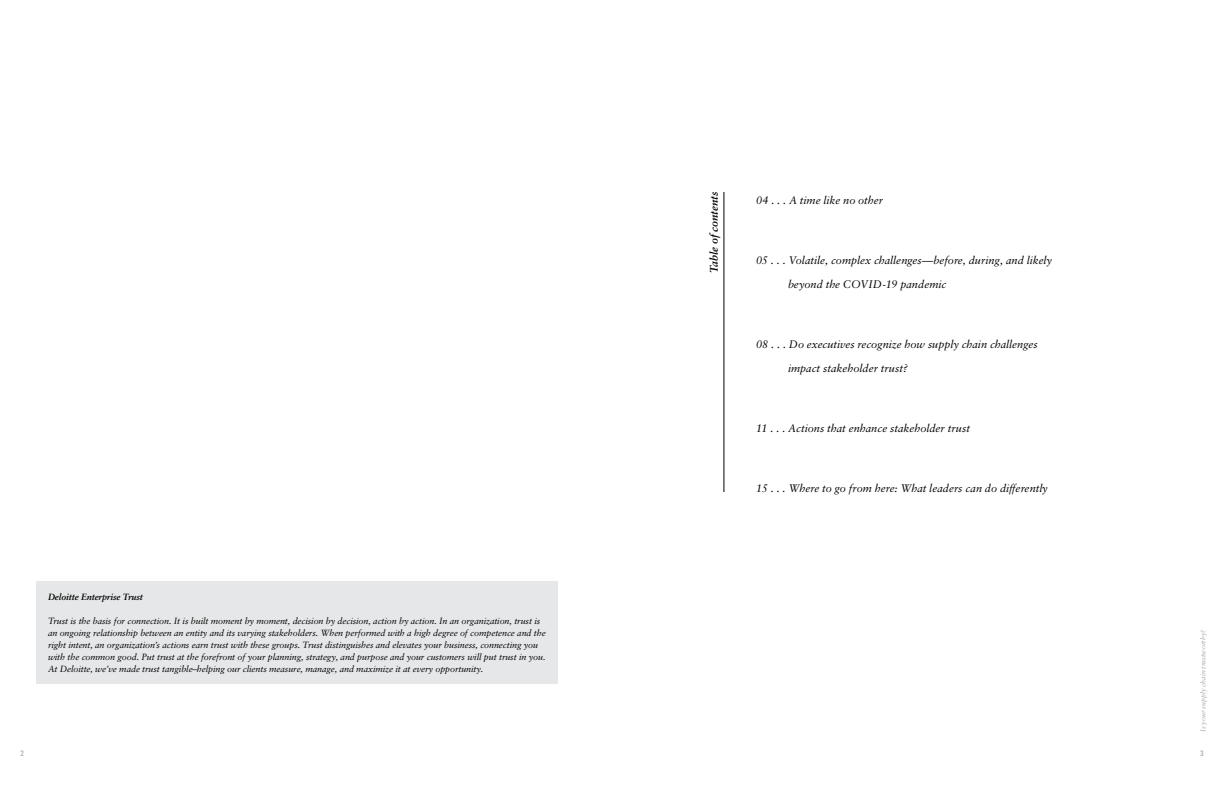
<style>
.page{position:relative;width:1224px;height:792px;background:#fff}
.page>*{position:absolute;margin:0;border:0;box-sizing:border-box;transform-origin:0 0}
.t1{font:italic 11px/24px "Sabon LT Pro";color:#000}
.t2{font:italic 700 11px "Sabon LT Pro";letter-spacing:-.01em;color:#000}
.t3{font:italic 9px/12px "Sabon LT Pro";letter-spacing:-.01em;color:#000}
.t4{font:italic 700 9px "Sabon LT Pro";letter-spacing:-.01em;color:#000}
.t5{font:600 7.5px "Adelle Sans Cnd";color:#a3a7a9}
.t6{font:italic 7px "Sabon LT Pro";color:#a3a7a9}
</style>
<div class="page">
<hr style="left:724px;top:192px;width:1px;height:300px;background:#000">
<div style="left:36px;top:581px;width:522px;height:103px;background:#e6e7e8"></div>
<p class="t4" style="left:48px;top:591px;width:96px">Deloitte Enterprise Trust</p>
<p class="t3" style="left:48px;top:615px;width:499px">Trust is the basis for connection. It is built moment by moment, decision by decision, action by action. In an organization, trust is an ongoing relationship between an entity and its varying stakeholders. When performed with a high degree of competence and the right intent, an organization’s actions earn trust with these groups. Trust distinguishes and elevates your business, connecting you with the common good. Put trust at the forefront of your planning, strategy, and purpose and your customers will put trust in you.<br>At Deloitte, we’ve made trust tangible–helping our clients measure, manage, and maximize it at every opportunity.</p>
<p class="t2" style="left:707px;top:273px;width:83px;rotate:-90deg">Table of contents</p>
<p class="t1" style="left:756px;top:188px;width:129px">04 . . . A time like no other</p>
<p class="t1" style="left:788px;top:248px;width:265px;text-indent:-32px">05 . . . Volatile, complex challenges—before, during, and likely beyond the COVID-19 pandemic</p>
<p class="t1" style="left:788px;top:332px;width:251px;text-indent:-32px">08 . . . Do executives recognize how supply chain challenges impact stakeholder trust?</p>
<p class="t1" style="left:756px;top:416px;width:216px">11 . . . Actions that enhance stakeholder trust</p>
<p class="t1" style="left:756px;top:476px;width:293px">15 . . . Where to go from here: What leaders can do differently</p>
<p class="t6" style="left:1199px;top:732px;width:104px;rotate:-90deg">Is your supply chain trustworthy?</p>
<p class="t5" style="left:21px;top:749px;width:5px">2</p>
<p class="t5" style="left:1200px;top:749px;width:5px">3</p>
</div>
